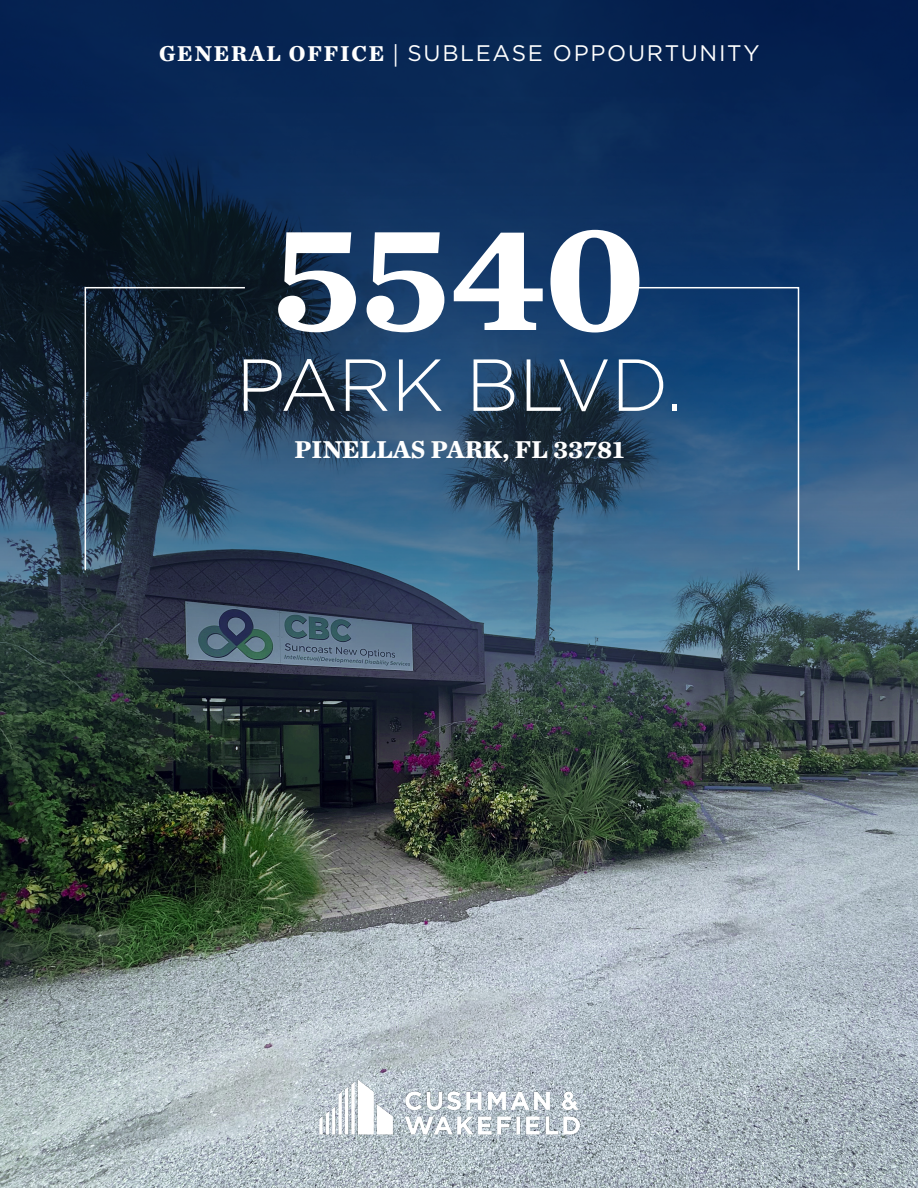
<style>
.page{position:relative;width:918px;height:1188px;background:#fff}
.page>*{position:absolute;margin:0;border:0;box-sizing:border-box;transform-origin:0 0}
.t1{font:700 156px "Chronicle Text G2";color:#fff}
.t2{font:300 73.5px "Gotham";color:#fff}
.t3{font:700 25.5px "Chronicle Text G2";color:#fff}
.t4{font:22.5px "Gotham";letter-spacing:.075em;color:#fff}
.s1{font-family:"Chronicle Text G2";font-weight:700}
.s2{font-family:"Minion Pro"}
</style>
<div class="page">
<img style="left:0;top:845px;width:918px;height:343px">
<img style="left:0;top:0;width:918px;height:845px">
<svg style="left:84px;top:286px;width:162px;height:286px;background:#213345"></svg>
<svg style="left:637px;top:286px;width:163px;height:286px;background:#295784"></svg>
<img style="left:284px;top:1056px;width:332px;height:114px">
<p class="t4" style="left:159px;top:38px;width:602px"><span class="s1">GENERAL OFFICE</span> <span class="s2">|</span> SUBLEASE OPPOURTUNITY</p>
<p class="t1" style="left:273px;top:152px;width:373px">5540</p>
<p class="t2" style="left:236px;top:338px;width:448px">PARK BLVD.</p>
<p class="t3" style="left:295px;top:429px;width:331px">PINELLAS PARK, FL 33781</p>
</div>
